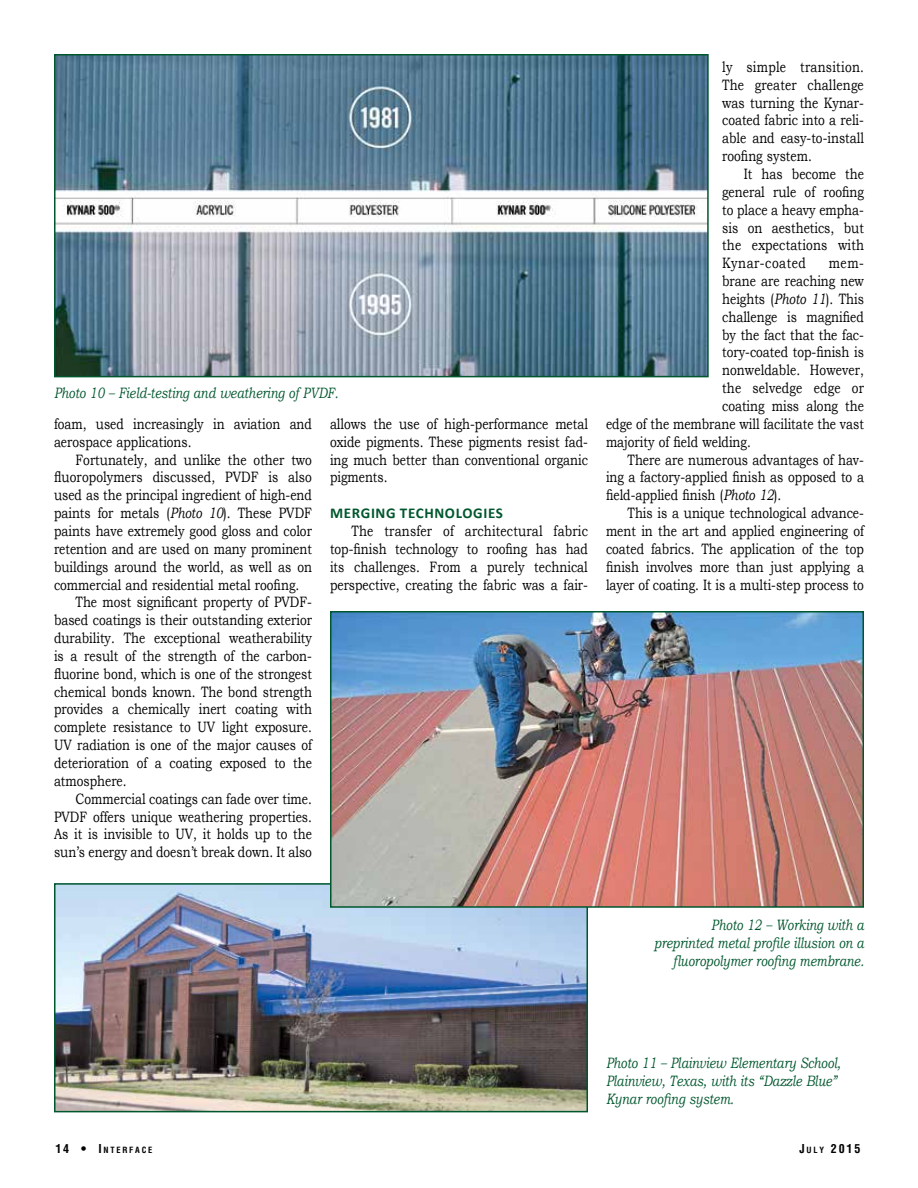
<style>
.page{position:relative;width:918px;height:1188px;background:#fff}
.page>*{position:absolute;margin:0;border:0;box-sizing:border-box;transform-origin:0 0}
.t1{font:15px/17.9px "Bookman Old Style";color:#000;text-align:justify;scale:.8 1}
.t2{font:italic 15px/17.9px "Bookman Old Style";color:#00572e;text-align:right;scale:.8 1}
.t3{font:700 15px "Calibri";letter-spacing:.04em;color:#00572e}
.t4{font:700 condensed 12px "Helvetica";color:#000}
.t5{font:700 condensed 8.4px "Helvetica";letter-spacing:.215em;color:#000}
.s1{font-style:italic}
.s2{font-size:12px}
.s3{font-size:8.4px}
</style>
<div class="page">
<img style="left:57px;top:57px;width:649px;height:317px">
<div style="left:54px;top:54px;width:655px;height:323px;border:2px solid #00572e"></div>
<img style="left:57px;top:886px;width:528px;height:223px">
<div style="left:54px;top:883px;width:534px;height:229px;border:2px solid #00572e"></div>
<img style="left:333px;top:614px;width:528px;height:291px">
<div style="left:330px;top:611px;width:534px;height:297px;border:2px solid #00572e"></div>
<p class="t2" style="left:54px;top:384px;width:357px">Photo 10 – Field-testing and weathering of PVDF.</p>
<p class="t1" style="left:54px;top:415px;width:324px">foam, used increasingly in aviation and aerospace applications.</p>
<p class="t1" style="left:76px;top:451px;width:297px">Fortunately, and unlike the other two</p>
<p class="t1" style="left:54px;top:468px;width:324px">fluoropolymers discussed, PVDF is also</p>
<p class="t1" style="left:54px;top:486px;width:324px">used as the principal ingredient of high-end</p>
<p class="t1" style="left:54px;top:504px;width:324px">paints for metals (<span class="s1">Photo 10</span>). These PVDF</p>
<p class="t1" style="left:54px;top:522px;width:324px">paints have extremely good gloss and color</p>
<p class="t1" style="left:54px;top:540px;width:324px">retention and are used on many prominent</p>
<p class="t1" style="left:54px;top:558px;width:324px">buildings around the world, as well as on</p>
<p class="t1" style="left:54px;top:575px;width:308px">commercial and residential metal roofing.</p>
<p class="t1" style="left:76px;top:593px;width:297px">The most significant property of PVDF-</p>
<p class="t1" style="left:54px;top:611px;width:324px">based coatings is their outstanding exterior</p>
<p class="t1" style="left:54px;top:629px;width:324px">durability. The exceptional weatherability</p>
<p class="t1" style="left:54px;top:647px;width:324px">is a result of the strength of the carbon-</p>
<p class="t1" style="left:54px;top:665px;width:324px">fluorine bond, which is one of the strongest</p>
<p class="t1" style="left:54px;top:683px;width:324px">chemical bonds known. The bond strength</p>
<p class="t1" style="left:54px;top:700px;width:324px">provides a chemically inert coating with</p>
<p class="t1" style="left:54px;top:718px;width:324px">complete resistance to UV light exposure.</p>
<p class="t1" style="left:54px;top:736px;width:324px">UV radiation is one of the major causes of</p>
<p class="t1" style="left:54px;top:754px;width:324px">deterioration of a coating exposed to the</p>
<p class="t1" style="left:54px;top:772px;width:92px">atmosphere.</p>
<p class="t1" style="left:76px;top:790px;width:297px">Commercial coatings can fade over time.</p>
<p class="t1" style="left:54px;top:808px;width:324px">PVDF offers unique weathering properties.</p>
<p class="t1" style="left:54px;top:825px;width:324px">As it is invisible to UV, it holds up to the</p>
<p class="t1" style="left:54px;top:843px;width:324px">sun’s energy and doesn’t break down. It also</p>
<p class="t1" style="left:330px;top:415px;width:324px">allows the use of high-performance metal oxide pigments. These pigments resist fad&shy;ing much better than conventional organic pigments.</p>
<p class="t3" style="left:330px;top:504px;width:174px">MERGING TECHNOLOGIES</p>
<p class="t1" style="left:330px;top:522px;width:324px;text-indent:22px">The transfer of architectural fabric top-finish technology to roofing has had its challenges. From a purely technical perspective, creating the fabric was a fair-</p>
<p class="t1" style="left:722px;top:58px;width:179px">ly simple transition.<br>The greater challenge was turning the Kynar&shy;coated fabric into a reli&shy;able and easy-to-install roofing system.</p>
<p class="t1" style="left:722px;top:165px;width:179px;text-indent:22px">It has become the general rule of roofing to place a heavy empha&shy;sis on aesthetics, but the expectations with Kynar-coated</p>
<p class="t1" style="left:829px;top:254px;width:45px">mem-</p>
<p class="t1" style="left:722px;top:272px;width:179px">brane are reaching new</p>
<p class="t1" style="left:722px;top:290px;width:179px">heights (<span class="s1">Photo 11</span>). This</p>
<p class="t1" style="left:722px;top:308px;width:179px">challenge is magnified</p>
<p class="t1" style="left:722px;top:326px;width:179px">by the fact that the fac-</p>
<p class="t1" style="left:722px;top:343px;width:179px">tory-coated top-finish is</p>
<p class="t1" style="left:722px;top:361px;width:179px">nonweldable. However,</p>
<p class="t1" style="left:722px;top:379px;width:179px">the selvedge edge or</p>
<p class="t1" style="left:722px;top:397px;width:179px">coating miss along the</p>
<p class="t1" style="left:606px;top:415px;width:324px">edge of the membrane will facilitate the vast</p>
<p class="t1" style="left:606px;top:433px;width:183px">majority of field welding.</p>
<p class="t1" style="left:628px;top:451px;width:297px">There are numerous advantages of hav-</p>
<p class="t1" style="left:606px;top:468px;width:324px">ing a factory-applied finish as opposed to a</p>
<p class="t1" style="left:606px;top:486px;width:221px">field-applied finish (<span class="s1">Photo 12</span>).</p>
<p class="t1" style="left:628px;top:504px;width:297px">This is a unique technological advance-</p>
<p class="t1" style="left:606px;top:522px;width:324px">ment in the art and applied engineering of</p>
<p class="t1" style="left:606px;top:540px;width:324px">coated fabrics. The application of the top</p>
<p class="t1" style="left:606px;top:558px;width:324px">finish involves more than just applying a</p>
<p class="t1" style="left:606px;top:575px;width:324px">layer of coating. It is a multi-step process to</p>
<p class="t2" style="left:654px;top:916px;width:264px">Photo 12 – Working with a preprinted metal profile illusion on a fluoropolymer roofing membrane.</p>
<p class="t2" style="left:606px;top:1054px;width:295px;text-align:left">Photo 11 – Plainview Elementary School,<br>Plainview, Texas, with its “Dazzle Blue”<br>Kynar roofing system.</p>
<p class="t5" style="left:56px;top:1145px;width:98px"><span class="s2">14 • I</span>NTERFACE</p>
<p class="t4" style="left:799px;top:1141px;width:63px">J<span class="s3">ULY</span> 2015</p>
</div>
